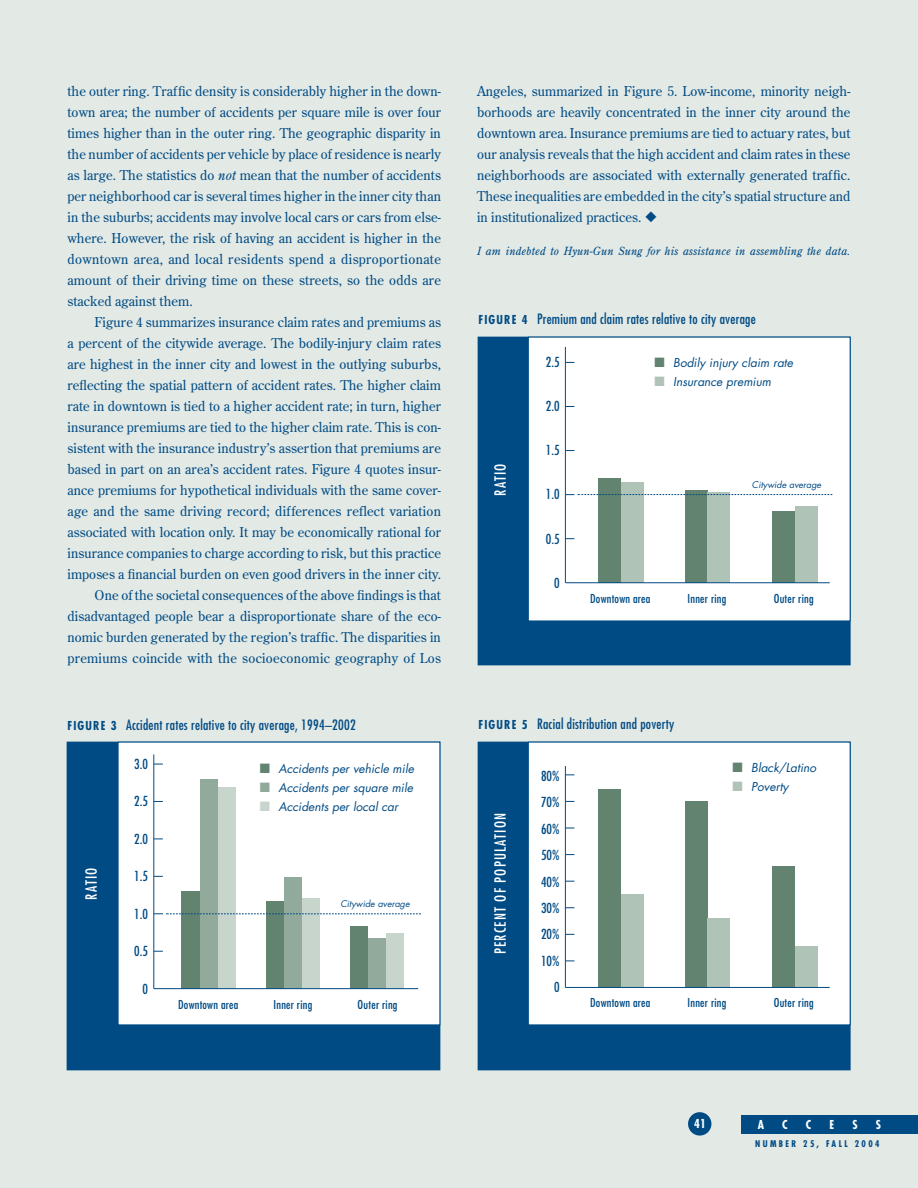
<style>
.page{position:relative;width:918px;height:1188px;background:#e3e9e5}
.page>*{position:absolute;margin:0;border:0;box-sizing:border-box;transform-origin:0 0}
.t1{font:condensed 15px "Futura";letter-spacing:.08em;color:#fff}
.t2{font:condensed 13.95px "Futura";letter-spacing:.015em;color:#004b84}
.t3{font:13.5px/21px "Century Old Style";letter-spacing:.005em;color:#004b84;text-align:justify}
.t4{font:condensed 13.5px/26.4px "Futura";color:#004b84;text-align:right}
.t5{font:italic 12px "Futura";color:#004b84}
.t6{font:condensed 12px "Futura";letter-spacing:.02em;color:#004b84}
.t7{font:700 condensed 12px "Futura";color:#fff}
.t8{font:italic 11.25px "Century Old Style";letter-spacing:.02em;color:#004b84}
.t9{font:italic 9px "Futura";color:#004b84}
.t10{font:700 condensed 9px "Futura";letter-spacing:.265em;color:#004b84}
.s1{font-style:italic}
.s2{font-weight:700;font-size:12px}
.s3{color:#618370}
.s4{color:#afc3b7}
.s5{color:#91aa9b}
.s6{color:#c7d5cc}
</style>
<div class="page">
<div style="left:688px;top:1112px;width:23px;height:24px;background:#004b84;border-radius:50%"></div>
<div style="left:741px;top:1115px;width:177px;height:19px;background:#004b84"></div>
<div style="left:67px;top:742px;width:373px;height:328px;background:#004b84"></div>
<div style="left:478px;top:337px;width:372px;height:328px;background:#004b84"></div>
<div style="left:478px;top:742px;width:372px;height:328px;background:#004b84"></div>
<div style="left:118px;top:742px;width:322px;height:283px;background:#fff"></div>
<div style="left:528px;top:742px;width:322px;height:283px;background:#fff"></div>
<div style="left:528px;top:337px;width:322px;height:284px;background:#fff"></div>
<hr style="left:565px;top:347px;width:1px;height:236px;background:#004b84">
<div style="left:598px;top:478px;width:23px;height:104px;background:#618370"></div>
<div style="left:621px;top:482px;width:22px;height:100px;background:#afc3b7"></div>
<div style="left:685px;top:490px;width:22px;height:92px;background:#618370"></div>
<div style="left:707px;top:492px;width:23px;height:90px;background:#afc3b7"></div>
<div style="left:772px;top:511px;width:23px;height:71px;background:#618370"></div>
<div style="left:795px;top:506px;width:22px;height:76px;background:#afc3b7"></div>
<hr style="left:565px;top:766px;width:1px;height:222px;background:#004b84">
<div style="left:598px;top:789px;width:23px;height:199px;background:#618370"></div>
<div style="left:621px;top:894px;width:22px;height:94px;background:#afc3b7"></div>
<div style="left:685px;top:801px;width:22px;height:187px;background:#618370"></div>
<div style="left:707px;top:918px;width:23px;height:70px;background:#afc3b7"></div>
<div style="left:772px;top:866px;width:23px;height:122px;background:#618370"></div>
<div style="left:795px;top:946px;width:22px;height:42px;background:#afc3b7"></div>
<hr style="left:153px;top:755px;width:1px;height:234px;background:#004b84">
<div style="left:182px;top:891px;width:18px;height:98px;background:#618370"></div>
<div style="left:200px;top:780px;width:18px;height:209px;background:#91aa9b"></div>
<div style="left:218px;top:788px;width:18px;height:201px;background:#c7d5cc"></div>
<div style="left:266px;top:902px;width:18px;height:87px;background:#618370"></div>
<div style="left:284px;top:877px;width:18px;height:112px;background:#91aa9b"></div>
<div style="left:302px;top:898px;width:18px;height:91px;background:#c7d5cc"></div>
<div style="left:350px;top:927px;width:18px;height:62px;background:#618370"></div>
<div style="left:368px;top:938px;width:18px;height:51px;background:#91aa9b"></div>
<div style="left:386px;top:933px;width:18px;height:56px;background:#c7d5cc"></div>
<hr style="left:566px;top:582px;width:264px;height:1px;background:#004b84">
<hr style="left:154px;top:988px;width:264px;height:1px;background:#004b84">
<svg style="left:154px;top:913px;width:267px;height:2px"></svg>
<svg style="left:565px;top:494px;width:267px;height:1px"></svg>
<hr style="left:566px;top:987px;width:264px;height:1px;background:#004b84">
<p class="t3" style="left:68px;top:82px;width:375px">the outer ring. Traffic density is considerably higher in the down&shy;town area; the number of accidents per square mile is over four times higher than in the outer ring. The geographic disparity in the number of accidents per vehicle by place of residence is nearly as large. The statistics do <span class="s1">not</span> mean that the number of accidents per neighborhood car is several times higher in the inner city than in the suburbs; accidents may involve local cars or cars from else&shy;where. However, the risk of having an accident is higher in the downtown area, and local residents spend a disproportionate amount of their driving time on these streets, so the odds are stacked against them.</p>
<p class="t3" style="left:68px;top:313px;width:375px;text-align:right">Figure 4 summarizes insurance claim rates and premiums as<br>a percent of the citywide average. The bodily-injury claim rates are highest in the inner city and lowest in the outlying suburbs, reflecting the spatial pattern of accident rates. The higher claim rate in downtown is tied to a higher accident rate; in turn, higher insurance premiums are tied to the higher claim rate. This is con&shy;sistent with the insurance industry’s assertion that premiums are based in part on an area’s accident rates. Figure 4 quotes insur&shy;ance premiums for hypothetical individuals with the same cover&shy;age and the same driving record; differences reflect variation associated with location only. It may be economically rational for insurance companies to charge according to risk, but this practice imposes a financial burden on even good drivers in the inner city.<br>One of the societal consequences of the above findings is that disadvantaged people bear a disproportionate share of the eco&shy;nomic burden generated by the region’s traffic. The disparities in premiums coincide with the socioeconomic geography of Los</p>
<p class="t3" style="left:477px;top:82px;width:375px">Angeles, summarized in Figure 5. Low-income, minority neigh&shy;borhoods are heavily concentrated in the inner city around the downtown area. Insurance premiums are tied to actuary rates, but our analysis reveals that the high accident and claim rates in these neighborhoods are associated with externally generated traffic.<br>These inequalities are embedded in the city’s spatial structure and in institutionalized practices. ◆</p>
<p class="t8" style="left:477px;top:247px;width:375px">I am indebted to Hyun-Gun Sung for his assistance in assembling the data.</p>
<p class="t2" style="left:478px;top:312px;width:279px"><span class="s2">FIGURE 4</span> Premium and claim rates relative to city average</p>
<p class="t1" style="left:493px;top:496px;width:34px;rotate:-90deg">RATIO</p>
<p class="t4" style="left:546px;top:350px;width:15px">2.5</p>
<p class="t4" style="left:546px;top:394px;width:15px">2.0</p>
<p class="t4" style="left:546px;top:438px;width:15px">1.5</p>
<p class="t4" style="left:546px;top:482px;width:15px">1.0</p>
<p class="t4" style="left:546px;top:527px;width:15px">0.5</p>
<p class="t4" style="left:554px;top:571px;width:7px">0</p>
<p class="t5" style="left:655px;top:357px;width:140px"><span class="s3">■</span> Bodily injury claim rate</p>
<p class="t5" style="left:655px;top:376px;width:118px"><span class="s4">■</span> Insurance premium</p>
<p class="t9" style="left:752px;top:480px;width:71px">Citywide average</p>
<p class="t6" style="left:590px;top:593px;width:62px">Downtown area</p>
<p class="t6" style="left:688px;top:593px;width:40px">Inner ring</p>
<p class="t6" style="left:774px;top:593px;width:41px">Outer ring</p>
<p class="t2" style="left:68px;top:718px;width:290px"><span class="s2">FIGURE 3</span> Accident rates relative to city average, 1994–2002</p>
<p class="t2" style="left:478px;top:717px;width:197px"><span class="s2">FIGURE 5</span> Racial distribution and poverty</p>
<p class="t1" style="left:84px;top:900px;width:34px;rotate:-90deg">RATIO</p>
<p class="t4" style="left:134px;top:752px;width:15px">3.0</p>
<p class="t4" style="left:134px;top:789px;width:15px">2.5</p>
<p class="t4" style="left:134px;top:827px;width:15px">2.0</p>
<p class="t4" style="left:134px;top:864px;width:15px">1.5</p>
<p class="t4" style="left:134px;top:902px;width:15px">1.0</p>
<p class="t4" style="left:134px;top:939px;width:15px">0.5</p>
<p class="t4" style="left:143px;top:977px;width:7px">0</p>
<p class="t5" style="left:260px;top:763px;width:156px"><span class="s3">■</span> Accidents per vehicle mile</p>
<p class="t5" style="left:260px;top:782px;width:155px"><span class="s5">■</span> Accidents per square mile</p>
<p class="t5" style="left:260px;top:801px;width:140px"><span class="s6">■</span> Accidents per local car</p>
<p class="t9" style="left:340px;top:899px;width:71px">Citywide average</p>
<p class="t1" style="left:493px;top:954px;width:143px;rotate:-90deg">PERCENT OF POPULATION</p>
<p class="t4" style="left:541px;top:764px;width:20px">80%<br>70%<br>60%<br>50%<br>40%<br>30%<br>20%<br>10%<br>0</p>
<p class="t5" style="left:733px;top:762px;width:85px"><span class="s3">■</span> Black/Latino</p>
<p class="t5" style="left:733px;top:781px;width:58px"><span class="s4">■</span> Poverty</p>
<p class="t6" style="left:178px;top:999px;width:62px">Downtown area</p>
<p class="t6" style="left:274px;top:999px;width:40px">Inner ring</p>
<p class="t6" style="left:358px;top:999px;width:41px">Outer ring</p>
<p class="t6" style="left:590px;top:997px;width:62px">Downtown area</p>
<p class="t6" style="left:688px;top:997px;width:40px">Inner ring</p>
<p class="t6" style="left:774px;top:997px;width:41px">Outer ring</p>
<p class="t7" style="left:694px;top:1118px;width:13px">41</p>
<p class="t7" style="left:758px;top:1119px;width:8px">A</p>
<p class="t7" style="left:782px;top:1119px;width:7px">C</p>
<p class="t7" style="left:806px;top:1119px;width:7px">C</p>
<p class="t7" style="left:830px;top:1119px;width:6px">E</p>
<p class="t7" style="left:852px;top:1119px;width:7px">S</p>
<p class="t7" style="left:876px;top:1119px;width:7px">S</p>
<p class="t10" style="left:755px;top:1139px;width:126px">NUMBER 25, FALL 2004</p>
</div>
